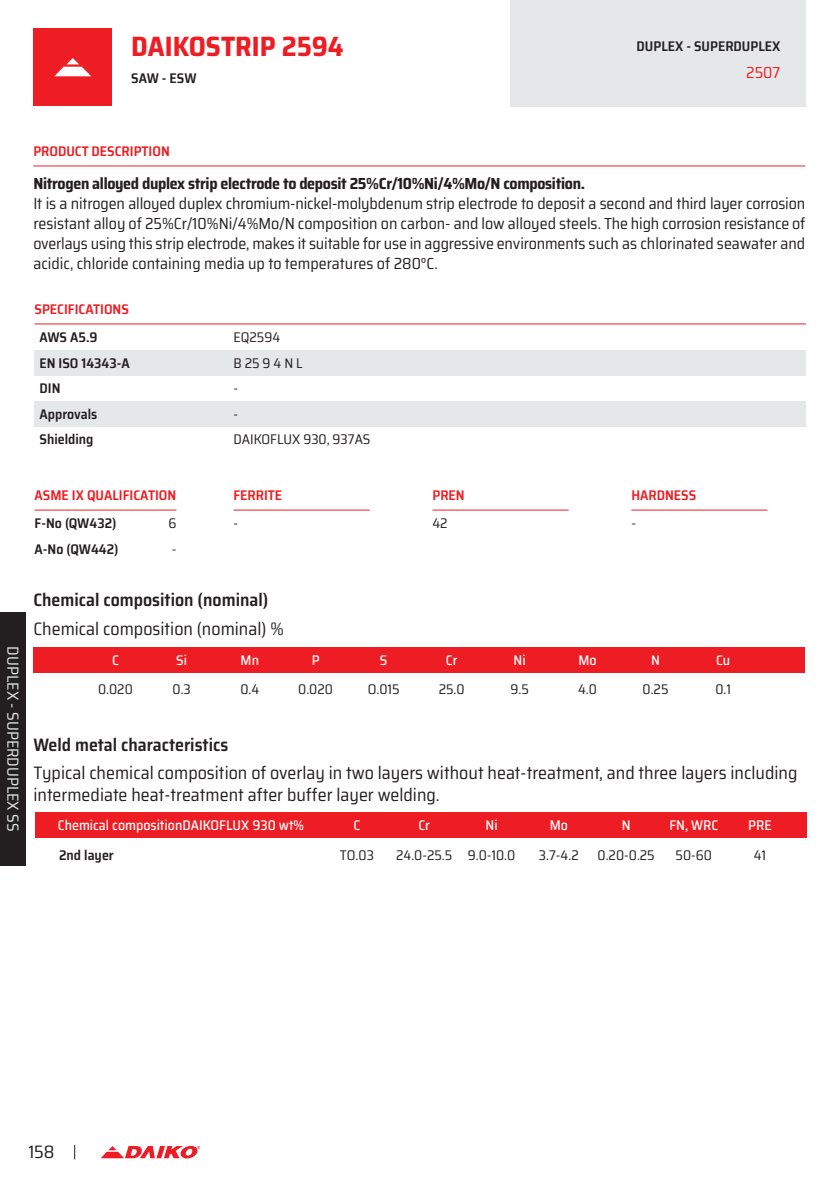
<style>
.page{position:relative;width:840px;height:1191px;background:#fff}
.page>*{position:absolute;margin:0;border:0;box-sizing:border-box;transform-origin:0 0}
.t1{font:700 semi-condensed 28px "Saira";color:#ee1d23}
.t2{font:semi-condensed 18px/22px "Saira";color:#231f20}
.t3{font:600 semi-condensed 18px "Saira";color:#231f20}
.t4{font:semi-condensed 16px/20px "Saira";color:#231f20;text-align:justify}
.t5{font:700 semi-condensed 16px "Saira";letter-spacing:-.02em;color:#231f20}
.t6{font:semi-condensed 16px "Saira";color:#e6e7e9}
.t7{font:semi-condensed 16px "Saira";color:#ee1d23}
.t8{font:semi-condensed 14px/25.6px "Saira";color:#231f20}
.t9{font:600 semi-condensed 14px/25.6px "Saira";color:#231f20}
.t10{font:600 semi-condensed 14px "Saira";color:#ee1d23}
.t11{font:500 semi-condensed 14px "Saira";color:#fff}
</style>
<div class="page">
<svg style="left:101px;top:1145px;width:99px;height:13px"></svg>
<svg style="left:74px;top:1145px;width:1px;height:14px"></svg>
<div style="left:33px;top:28px;width:79px;height:78px;background:#ee1d23"></div>
<svg style="left:54px;top:58px;width:37px;height:18px"></svg>
<hr style="left:33px;top:165px;width:771px;height:1px;background:#ee1d23">
<div style="left:33px;top:647px;width:771px;height:26px;background:#ee1d23"></div>
<div style="left:35px;top:812px;width:771px;height:26px;background:#ee1d23"></div>
<hr style="left:35px;top:323px;width:770px;height:1px;background:#ee1d23">
<div style="left:35px;top:350px;width:770px;height:25px;background:#e6e7e9"></div>
<div style="left:35px;top:401px;width:770px;height:25px;background:#e6e7e9"></div>
<div style="left:510px;top:0;width:295px;height:106px;background:#e6e7e9"></div>
<hr style="left:35px;top:509px;width:141px;height:1px;background:#ee1d23">
<hr style="left:233px;top:509px;width:136px;height:1px;background:#ee1d23">
<hr style="left:432px;top:509px;width:136px;height:1px;background:#ee1d23">
<hr style="left:631px;top:509px;width:136px;height:1px;background:#ee1d23">
<div style="left:0;top:612px;width:26px;height:253px;background:#231f20"></div>
<h1 class="t1" style="left:131px;top:24px;width:214px">DAIKOSTRIP 2594</h1>
<p class="t9" style="left:131px;top:65px;width:67px">SAW - ESW</p>
<p class="t9" style="left:636px;top:33px;width:145px">DUPLEX - SUPERDUPLEX</p>
<p class="t7" style="left:745px;top:60px;width:36px">2507</p>
<p class="t10" style="left:33px;top:140px;width:138px">PRODUCT DESCRIPTION</p>
<p class="t5" style="left:33px;top:171px;width:553px">Nitrogen alloyed duplex strip electrode to deposit 25%Cr/10%Ni/4%Mo/N composition.</p>
<p class="t4" style="left:33px;top:193px;width:773px">It is a nitrogen alloyed duplex chromium-nickel-molybdenum strip electrode to deposit a second and third layer corrosion resistant alloy of 25%Cr/10%Ni/4%Mo/N composition on carbon- and low alloyed steels. The high corrosion resistance of overlays using this strip electrode, makes it suitable for use in aggressive environments such as chlorinated seawater and acidic, chloride containing media up to temperatures of 280°C.</p>
<p class="t10" style="left:35px;top:298px;width:96px">SPECIFICATIONS</p>
<p class="t9" style="left:39px;top:325px;width:92px">AWS A5.9<br>EN ISO 14343-A<br>DIN</p>
<p class="t9" style="left:39px;top:401px;width:59px">Approvals</p>
<p class="t9" style="left:39px;top:427px;width:55px">Shielding</p>
<p class="t8" style="left:233px;top:325px;width:71px">EQ2594<br>B 25 9 4 N L -</p>
<p class="t8" style="left:233px;top:401px;width:6px">-</p>
<p class="t8" style="left:233px;top:427px;width:138px">DAIKOFLUX 930, 937AS</p>
<p class="t6" style="left:26px;top:646px;width:186px;rotate:90deg">DUPLEX - SUPERDUPLEX SS</p>
<p class="t10" style="left:35px;top:484px;width:143px">ASME IX QUALIFICATION</p>
<p class="t10" style="left:233px;top:484px;width:50px">FERRITE</p>
<p class="t10" style="left:432px;top:484px;width:34px">PREN</p>
<p class="t10" style="left:631px;top:484px;width:66px">HARDNESS</p>
<p class="t9" style="left:35px;top:511px;width:85px">F-No (QW432)<br>A-No (QW442)</p>
<p class="t8" style="left:168px;top:511px;width:9px">6</p>
<p class="t8" style="left:233px;top:511px;width:6px">-</p>
<p class="t8" style="left:432px;top:511px;width:17px">42</p>
<p class="t8" style="left:631px;top:511px;width:6px">-</p>
<p class="t8" style="left:172px;top:536px;width:6px">-</p>
<p class="t3" style="left:33px;top:586px;width:236px">Chemical composition (nominal)</p>
<p class="t2" style="left:33px;top:617px;width:252px">Chemical composition (nominal) %</p>
<p class="t11" style="left:112px;top:649px;width:8px">C</p>
<p class="t11" style="left:176px;top:649px;width:12px">Si</p>
<p class="t11" style="left:240px;top:649px;width:20px">Mn</p>
<p class="t11" style="left:311px;top:649px;width:9px">P</p>
<p class="t11" style="left:380px;top:649px;width:9px">S</p>
<p class="t11" style="left:445px;top:649px;width:13px">Cr</p>
<p class="t11" style="left:513px;top:649px;width:14px">Ni</p>
<p class="t11" style="left:578px;top:649px;width:20px">Mo</p>
<p class="t11" style="left:650px;top:649px;width:10px">N</p>
<p class="t11" style="left:715px;top:649px;width:16px">Cu</p>
<p class="t8" style="left:98px;top:676px;width:36px">0.020</p>
<p class="t8" style="left:172px;top:676px;width:20px">0.3</p>
<p class="t8" style="left:240px;top:676px;width:20px">0.4</p>
<p class="t8" style="left:298px;top:676px;width:36px">0.020</p>
<p class="t8" style="left:367px;top:676px;width:33px">O.015</p>
<p class="t8" style="left:438px;top:676px;width:27px">25.0</p>
<p class="t8" style="left:510px;top:676px;width:20px">9.5</p>
<p class="t8" style="left:577px;top:676px;width:20px">4.0</p>
<p class="t8" style="left:642px;top:676px;width:27px">0.25</p>
<p class="t8" style="left:715px;top:676px;width:17px">0.1</p>
<p class="t3" style="left:33px;top:730px;width:196px">Weld metal characteristics</p>
<p class="t2" style="left:33px;top:762px;width:765px">Typical chemical composition of overlay in two layers without heat-treatment, and three layers including intermediate heat-treatment after buffer layer welding.</p>
<p class="t11" style="left:58px;top:814px;width:248px">Chemical compositionDAIKOFLUX 930 wt%</p>
<p class="t11" style="left:353px;top:814px;width:8px">C</p>
<p class="t11" style="left:418px;top:814px;width:13px">Cr</p>
<p class="t11" style="left:485px;top:814px;width:14px">Ni</p>
<p class="t11" style="left:549px;top:814px;width:20px">Mo</p>
<p class="t11" style="left:621px;top:814px;width:10px">N</p>
<p class="t11" style="left:669px;top:814px;width:50px">FN, WRC</p>
<p class="t11" style="left:747px;top:814px;width:25px">PRE</p>
<p class="t9" style="left:59px;top:842px;width:56px">2nd layer</p>
<p class="t8" style="left:340px;top:842px;width:35px">TO.03</p>
<p class="t8" style="left:396px;top:842px;width:121px">24.0-25.5 9.0-10.0</p>
<p class="t8" style="left:538px;top:842px;width:41px">3.7-4.2</p>
<p class="t8" style="left:597px;top:842px;width:59px">0.20-0.25</p>
<p class="t8" style="left:675px;top:842px;width:38px">50-60</p>
<p class="t8" style="left:753px;top:842px;width:14px">41</p>
<p class="t2" style="left:28px;top:1141px;width:28px">158</p>
</div>
